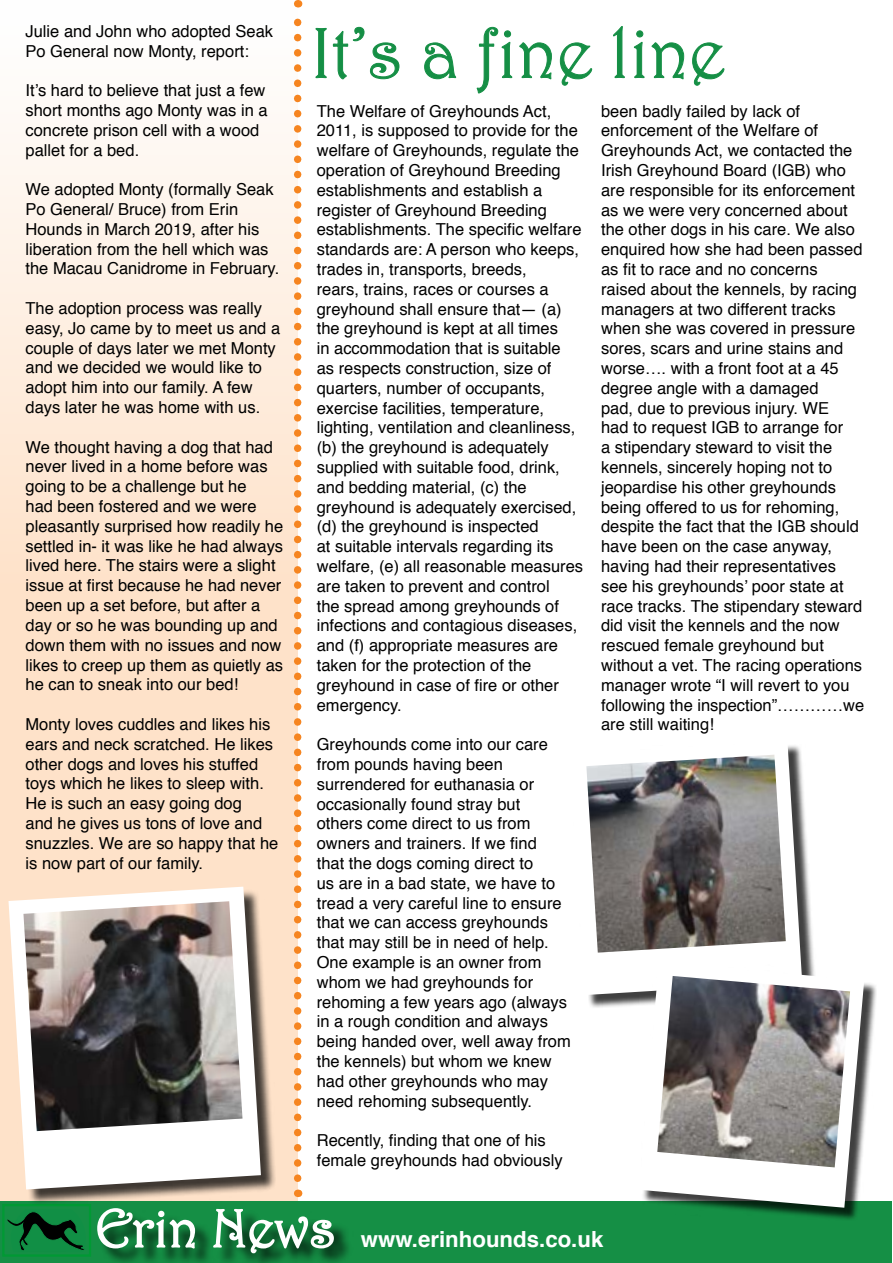
<style>
.page{position:relative;width:893px;height:1263px;background:#fff}
.page>*{position:absolute;margin:0;border:0;box-sizing:border-box;transform-origin:0 0}
.t1{font:72px "Harrington";color:#158f45}
.t2{font:54px "Harrington";color:#fff}
.t3{font:700 22.2px "Helvetica";color:#fff}
.t4{font:16.5px/19.8px "Helvetica";color:#000}
</style>
<div class="page">
<div style="left:0;top:0;width:298px;height:1214px;background:linear-gradient(to bottom,#fef7f1,#fedabb)"></div>
<div style="left:0;top:1201px;width:892px;height:62px;background:#158f45"></div>
<div style="left:100px;top:1210px;width:253px;height:53px;background:#000;opacity:.75"></div>
<svg style="left:97px;top:1208px;width:99px;height:41px"></svg>
<svg style="left:7px;top:1212px;width:77px;height:39px"></svg>
<div style="left:2px;top:1204px;width:89px;height:53px;border:2px solid #019934"></div>
<div style="left:11px;top:889px;width:265px;height:316px;background:#000;opacity:.75"></div>
<svg style="left:9px;top:887px;width:203px;height:302px"></svg>
<img style="left:23px;top:901px;width:189px;height:230px">
<svg style="left:424px;top:42px;width:32px;height:38px"></svg>
<svg style="left:476px;top:27px;width:37px;height:67px"></svg>
<svg style="left:519px;top:42px;width:33px;height:38px"></svg>
<svg style="left:560px;top:42px;width:32px;height:44px"></svg>
<svg style="left:613px;top:26px;width:12px;height:52px"></svg>
<svg style="left:633px;top:30px;width:12px;height:48px"></svg>
<svg style="left:651px;top:42px;width:33px;height:38px"></svg>
<svg style="left:692px;top:42px;width:33px;height:44px"></svg>
<svg style="left:212px;top:0;width:188px;height:1263px"></svg>
<div style="left:573px;top:745px;width:243px;height:264px;background:#000;opacity:.75"></div>
<svg style="left:573px;top:745px;width:229px;height:250px"></svg>
<img style="left:586px;top:755px;width:200px;height:198px">
<div style="left:641px;top:965px;width:236px;height:256px;background:#000;opacity:.75"></div>
<svg style="left:639px;top:962px;width:225px;height:246px"></svg>
<img style="left:657px;top:976px;width:193px;height:191px">
<p class="t4" style="left:26px;top:22px;width:249px">Julie and John who adopted Seak<br>Po General now Monty, report:</p>
<p class="t4" style="left:26px;top:81px;width:244px">It’s hard to believe that just a few short months ago Monty was in a concrete prison cell with a wood pallet for a bed.</p>
<p class="t4" style="left:26px;top:180px;width:255px">We adopted Monty (formally Seak<br>Po General/ Bruce) from Erin<br>Hounds in March 2019, after his liberation from the hell which was the Macau Canidrome in February.</p>
<p class="t4" style="left:26px;top:299px;width:256px">The adoption process was really easy, Jo came by to meet us and a couple of days later we met Monty and we decided we would like to adopt him into our family. A few days later he was home with us.</p>
<p class="t4" style="left:26px;top:437px;width:259px">We thought having a dog that had never lived in a home before was going to be a challenge but he<br>had been fostered and we were pleasantly surprised how readily he settled in- it was like he had always lived here. The stairs were a slight issue at first because he had never been up a set before, but after a day or so he was bounding up and down them with no issues and now likes to creep up them as quietly as he can to sneak into our bed!</p>
<p class="t4" style="left:26px;top:715px;width:254px">Monty loves cuddles and likes his ears and neck scratched. He likes other dogs and loves his stuffed toys which he likes to sleep with.<br>He is such an easy going dog<br>and he gives us tons of love and snuzzles. We are so happy that he is now part of our family.</p>
<h1 class="t1" style="left:312px;top:10px;width:414px">It’s a fine line</h1>
<p class="t4" style="left:317px;top:101px;width:268px">The Welfare of Greyhounds Act, 2011, is supposed to provide for the welfare of Greyhounds, regulate the operation of Greyhound Breeding establishments and establish a register of Greyhound Breeding establishments. The specific welfare standards are: A person who keeps, trades in, transports, breeds,<br>rears, trains, races or courses a greyhound shall ensure that— (a) the greyhound is kept at all times<br>in accommodation that is suitable<br>as respects construction, size of quarters, number of occupants, exercise facilities, temperature, lighting, ventilation and cleanliness, (b) the greyhound is adequately supplied with suitable food, drink, and bedding material, (c) the greyhound is adequately exercised, (d) the greyhound is inspected<br>at suitable intervals regarding its welfare, (e) all reasonable measures are taken to prevent and control<br>the spread among greyhounds of infections and contagious diseases, and (f) appropriate measures are taken for the protection of the greyhound in case of fire or other emergency.</p>
<p class="t4" style="left:317px;top:735px;width:256px">Greyhounds come into our care from pounds having been surrendered for euthanasia or occasionally found stray but<br>others come direct to us from owners and trainers. If we find<br>that the dogs coming direct to<br>us are in a bad state, we have to tread a very careful line to ensure that we can access greyhounds that may still be in need of help.<br>One example is an owner from whom we had greyhounds for rehoming a few years ago (always in a rough condition and always being handed over, well away from the kennels) but whom we knew had other greyhounds who may need rehoming subsequently.</p>
<p class="t4" style="left:317px;top:1131px;width:247px">Recently, finding that one of his female greyhounds had obviously</p>
<p class="t4" style="left:601px;top:101px;width:265px">been badly failed by lack of enforcement of the Welfare of<br>Greyhounds Act, we contacted the<br>Irish Greyhound Board (IGB) who are responsible for its enforcement as we were very concerned about the other dogs in his care. We also enquired how she had been passed as fit to race and no concerns raised about the kennels, by racing managers at two different tracks when she was covered in pressure sores, scars and urine stains and worse…. with a front foot at a 45 degree angle with a damaged<br>pad, due to previous injury. WE<br>had to request IGB to arrange for<br>a stipendary steward to visit the kennels, sincerely hoping not to jeopardise his other greyhounds being offered to us for rehoming, despite the fact that the IGB should have been on the case anyway, having had their representatives see his greyhounds’ poor state at race tracks. The stipendary steward did visit the kennels and the now rescued female greyhound but without a vet. The racing operations manager wrote “I will revert to you following the inspection”…………we are still waiting!</p>
<h2 class="t2" style="left:96px;top:1196px;width:241px">Erin News</h2>
<h3 class="t3" style="left:361px;top:1221px;width:244px">www.erinhounds.co.uk</h3>
</div>
